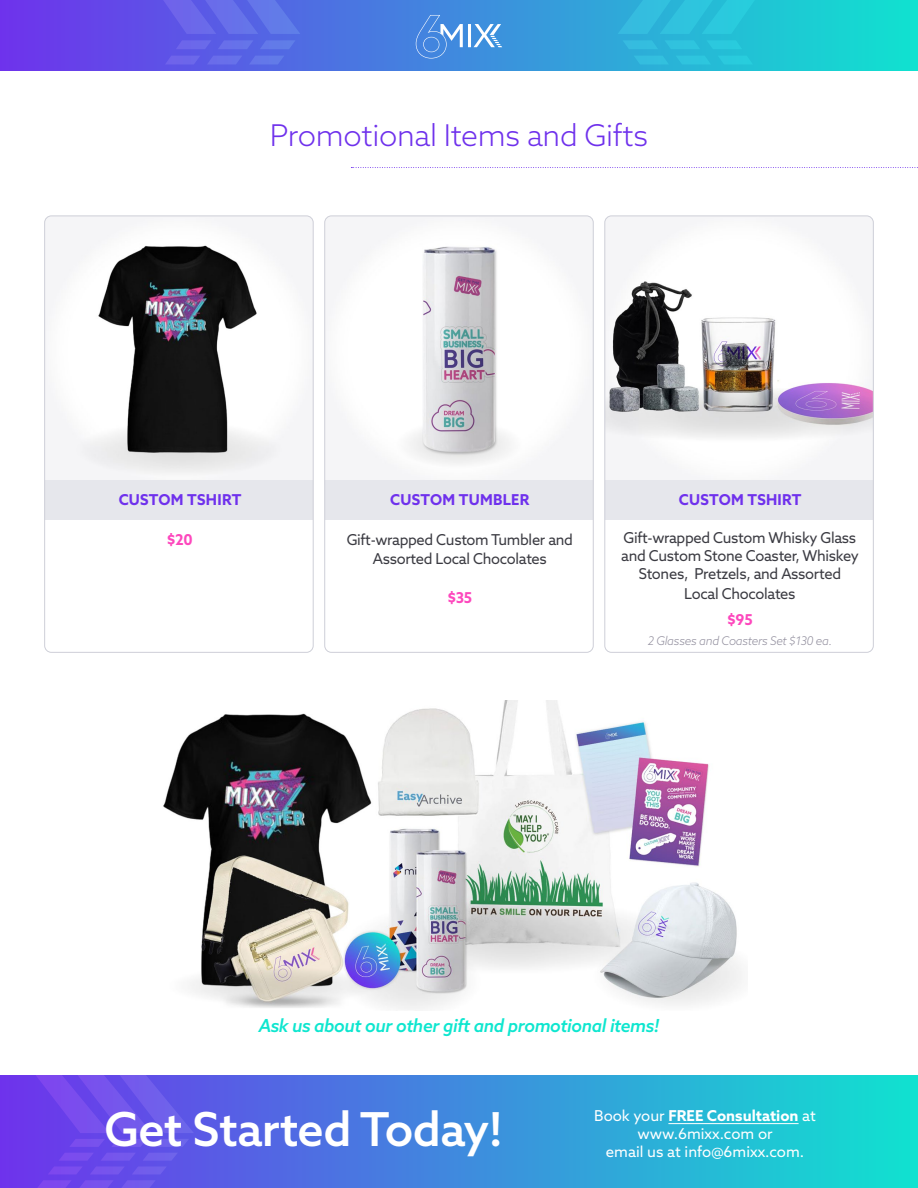
<style>
.page{position:relative;width:918px;height:1188px;background:#fff}
.page>*{position:absolute;margin:0;border:0;box-sizing:border-box;transform-origin:0 0}
.t1{font:500 46.8px "Azo Web";letter-spacing:-.01em;color:#fff}
.t2{font:300 30px "Azo Web";letter-spacing:-.01em;color:#6f31ec}
.t3{font:italic 500 18px "Azo Web";letter-spacing:-.02em;color:#0ee6cf}
.t4{font:15px/18px "Azo Web";letter-spacing:-.02em;color:#3b3b42;text-align:center}
.t5{font:15px/18px "Azo Web";color:#fff;text-align:center}
.t6{font:700 15px "Azo Web";letter-spacing:.02em;color:#6f31ec}
.t7{font:700 15px "Azo Web";color:#fd48bd}
.t8{font:italic 300 12px "Azo Web";letter-spacing:-.02em;color:#928f9e}
.s1{font-weight:700}
</style>
<div class="page">
<img style="left:163px;top:701px;width:579px;height:309px">
<svg style="left:0;top:0;width:918px;height:70px;background:#3f89dd"></svg>
<svg style="left:618px;top:0;width:179px;height:71px;background:#28bed8"></svg>
<svg style="left:121px;top:0;width:179px;height:71px;background:#5e60e6"></svg>
<svg style="left:0;top:1075px;width:918px;height:113px;background:#369adb"></svg>
<svg style="left:15px;top:1075px;width:179px;height:113px;background:#6a4bea"></svg>
<hr style="left:668px;top:1123px;width:131px;height:1px;background:#fff">
<svg style="left:351px;top:167px;width:567px;height:1px"></svg>
<img style="left:45px;top:216px;width:268px;height:258px">
<div style="left:45px;top:480px;width:268px;height:40px;background:#e6e7ec"></div>
<div style="left:44px;top:216px;width:270px;height:437px;border:1px solid #cecfd8;border-radius:7px"></div>
<svg style="left:416px;top:15px;width:86px;height:43px;background:#5d9ce2"></svg>
<img style="left:325px;top:216px;width:268px;height:250px">
<div style="left:325px;top:480px;width:268px;height:40px;background:#e6e7ec"></div>
<div style="left:324px;top:216px;width:270px;height:437px;border:1px solid #cecfd8;border-radius:7px"></div>
<img style="left:605px;top:216px;width:268px;height:250px">
<div style="left:605px;top:480px;width:268px;height:40px;background:#e6e7ec"></div>
<div style="left:604px;top:216px;width:270px;height:437px;border:1px solid #cecfd8;border-radius:7px"></div>
<h2 class="t2" style="left:270px;top:116px;width:380px">Promotional Items and Gifts</h2>
<p class="t6" style="left:119px;top:490px;width:124px">CUSTOM TSHIRT</p>
<p class="t7" style="left:167px;top:530px;width:27px">$20</p>
<p class="t6" style="left:390px;top:490px;width:141px">CUSTOM TUMBLER</p>
<p class="t4" style="left:347px;top:530px;width:228px;line-height:19.5px">Gift-wrapped Custom Tumbler and<br>Assorted Local Chocolates</p>
<p class="t7" style="left:447px;top:588px;width:26px">$35</p>
<p class="t6" style="left:679px;top:490px;width:124px">CUSTOM TSHIRT</p>
<p class="t4" style="left:621px;top:529px;width:239px">Gift-wrapped Custom Whisky Glass and Custom Stone Coaster, Whiskey<br>Stones, Pretzels, and Assorted</p>
<p class="t4" style="left:684px;top:584px;width:113px">Local Chocolates</p>
<p class="t7" style="left:727px;top:610px;width:27px">$95</p>
<p class="t8" style="left:648px;top:633px;width:186px">2 Glasses and Coasters Set $130 ea.</p>
<p class="t3" style="left:259px;top:1014px;width:402px">Ask us about our other gift and promotional items!</p>
<h1 class="t1" style="left:105px;top:1099px;width:400px">Get Started Today!</h1>
<p class="t5" style="left:594px;top:1107px;width:223px">Book your <span class="s1">FREE Consultation</span> at www.6mixx.com or<br>email us at info@6mixx.com.</p>
</div>
